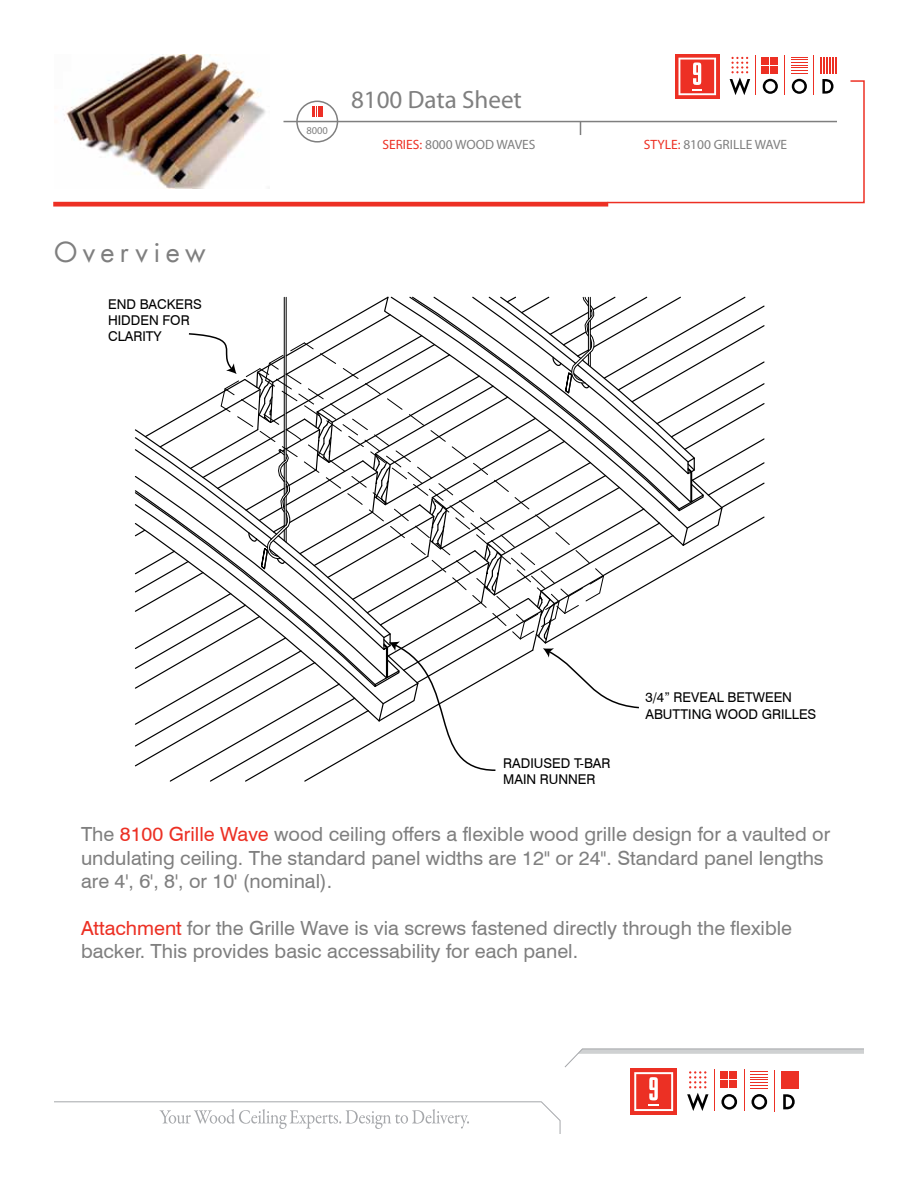
<style>
.page{position:relative;width:918px;height:1188px;background:#fff}
.page>*{position:absolute;margin:0;border:0;box-sizing:border-box;transform-origin:0 0}
.t1{font:27px "Futura";letter-spacing:.2em;color:#7f7f7f}
.t2{font:25.05px "Myriad Pro";color:#7f7f7f}
.t3{font:19.5px/23.4px "Swiss 721 BT";color:#7f7f7f}
.t4{font:13.5px/16.2px "Swiss 721 BT";color:#000}
.t5{font:13.5px "Myriad Pro";color:#7f7f7f}
.t6{font:10.5px "Myriad Pro";color:#7f7f7f}
.s1{color:#ed3024}
.s2{color:#ec3024}
</style>
<div class="page">
<svg style="left:54px;top:1048px;width:810px;height:86px"></svg>
<svg style="left:134px;top:296px;width:631px;height:476px"></svg>
<hr style="left:813px;top:55px;width:1px;height:40px;background:#ed3024">
<hr style="left:784px;top:55px;width:1px;height:40px;background:#ed3024">
<hr style="left:755px;top:55px;width:1px;height:40px;background:#ed3024">
<div style="left:675px;top:54px;width:44px;height:45px;background:#ed3024"></div>
<img style="left:64px;top:54px;width:202px;height:134px">
<hr style="left:284px;top:121px;width:553px;height:1px;background:#7f7f7f">
<div style="left:296px;top:101px;width:42px;height:42px;border:2px solid #7f7f7f;border-radius:50%"></div>
<svg style="left:312px;top:106px;width:11px;height:11px"></svg>
<svg style="left:580px;top:122px;width:1px;height:13px"></svg>
<svg style="left:606px;top:57px;width:259px;height:147px"></svg>
<svg style="left:53px;top:202px;width:555px;height:5px;background:#ee4338"></svg>
<h1 class="t1" style="left:54px;top:235px;width:153px">Overview</h1>
<p class="t4" style="left:108px;top:296px;width:95px">END BACKERS<br>HIDDEN FOR<br>CLARITY</p>
<p class="t6" style="left:306px;top:124px;width:23px">8000</p>
<p class="t2" style="left:351px;top:86px;width:172px">8100 Data Sheet</p>
<p class="t5" style="left:382px;top:137px;width:155px"><span class="s1">SERIES:</span> 8000 WOOD WAVES</p>
<p class="t5" style="left:644px;top:137px;width:145px"><span class="s1">STYLE:</span> 8100 GRILLE WAVE</p>
<p class="t4" style="left:503px;top:755px;width:109px">RADIUSED T-BAR<br>MAIN RUNNER</p>
<p class="t4" style="left:645px;top:689px;width:172px">3/4” REVEAL BETWEEN<br>ABUTTING WOOD GRILLES</p>
<p class="t3" style="left:81px;top:823px;width:751px">The <span class="s2">8100 Grille Wave</span> wood ceiling offers a flexible wood grille design for a vaulted or undulating ceiling. The standard panel widths are 12" or 24". Standard panel lengths are 4', 6', 8', or 10' (nominal).</p>
<p class="t3" style="left:81px;top:916px;width:713px"><span class="s2">Attachment</span> for the Grille Wave is via screws fastened directly through the flexible backer. This provides basic accessability for each panel.</p>
</div>
